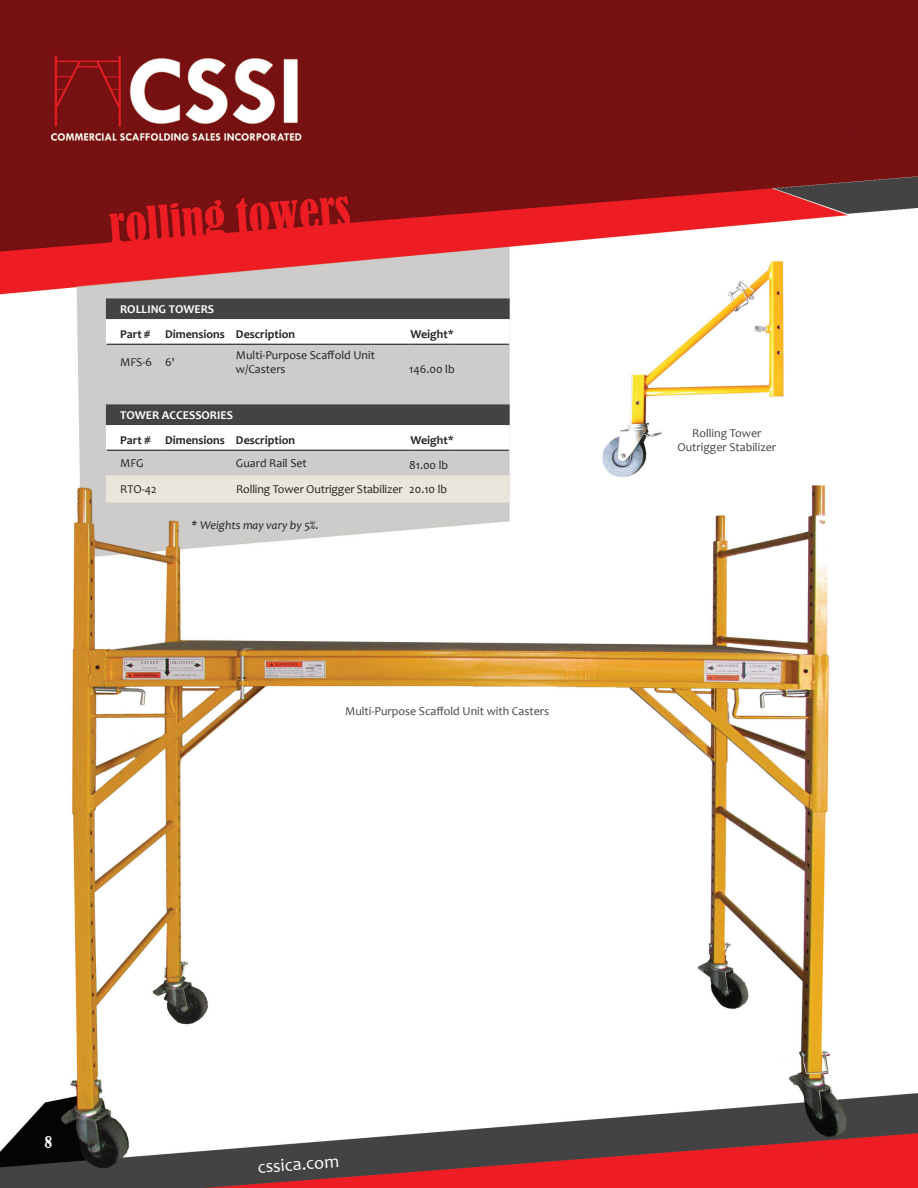
<style>
.page{position:relative;width:918px;height:1188px;background:#fff}
.page>*{position:absolute;margin:0;border:0;box-sizing:border-box;transform-origin:0 0}
.t1{font:18px "Candara";color:#fff}
.t2{font:condensed 15px "Bernard";color:#fff}
.t3{font:12px/14.4px "Candara";color:#231f20}
.t4{font:12px/14.4px "Candara";color:#434342;text-align:center}
.t5{font:700 12px "Candara";color:#231f20}
.t6{font:700 12px "Candara";color:#fff}
.t7{font:italic 12px "Candara";color:#231f20}
</style>
<div class="page">
<img style="left:0;top:0;width:918px;height:1188px">
<div style="left:106px;top:298px;width:404px;height:21px;background:#434342"></div>
<svg style="left:106px;top:319px;width:404px;height:131px;fill:#cdcccb"></svg>
<svg style="left:106px;top:475px;width:404px;height:28px;background:#eae5da"></svg>
<hr style="left:107px;top:344px;width:57px;height:1px;background:#231f20">
<hr style="left:164px;top:344px;width:71px;height:1px;background:#231f20">
<hr style="left:235px;top:344px;width:173px;height:1px;background:#231f20">
<hr style="left:408px;top:344px;width:48px;height:1px;background:#231f20">
<hr style="left:456px;top:344px;width:53px;height:1px;background:#231f20">
<hr style="left:107px;top:450px;width:57px;height:1px;background:#231f20">
<hr style="left:164px;top:450px;width:71px;height:1px;background:#231f20">
<hr style="left:235px;top:450px;width:173px;height:1px;background:#231f20">
<hr style="left:408px;top:450px;width:48px;height:1px;background:#231f20">
<hr style="left:456px;top:450px;width:53px;height:1px;background:#231f20">
<p class="t6" style="left:120px;top:302px;width:95px">ROLLING TOWERS</p>
<p class="t5" style="left:120px;top:327px;width:177px">Part # Dimensions Description</p>
<p class="t5" style="left:410px;top:327px;width:45px">Weight*</p>
<p class="t3" style="left:120px;top:355px;width:56px">MFS-6 6'</p>
<p class="t3" style="left:236px;top:348px;width:141px">Multi-Purpose Scaffold Unit w/Casters</p>
<p class="t3" style="left:409px;top:362px;width:47px">146.00 lb</p>
<p class="t6" style="left:120px;top:408px;width:114px">TOWER ACCESSORIES</p>
<p class="t5" style="left:120px;top:433px;width:177px">Part # Dimensions Description</p>
<p class="t5" style="left:410px;top:433px;width:45px">Weight*</p>
<p class="t3" style="left:120px;top:456px;width:25px">MFG</p>
<p class="t3" style="left:236px;top:456px;width:72px">Guard Rail Set</p>
<p class="t3" style="left:409px;top:458px;width:41px">81.00 lb</p>
<p class="t3" style="left:120px;top:482px;width:38px">RTO-42</p>
<p class="t3" style="left:236px;top:482px;width:213px">Rolling Tower Outrigger Stabilizer 20.10 lb</p>
<p class="t7" style="left:192px;top:517px;width:129px">* Weights may vary by 5%.</p>
<p class="t4" style="left:345px;top:704px;width:206px">Multi-Purpose Scaffold Unit with Casters</p>
<p class="t4" style="left:677px;top:425px;width:100px">Rolling Tower<br>Outrigger Stabilizer</p>
<p class="t2" style="left:45px;top:1133px;width:9px">8</p>
<h1 class="t1" style="left:257px;top:1156px;width:83px;rotate:-4deg">cssica.com</h1>
</div>
